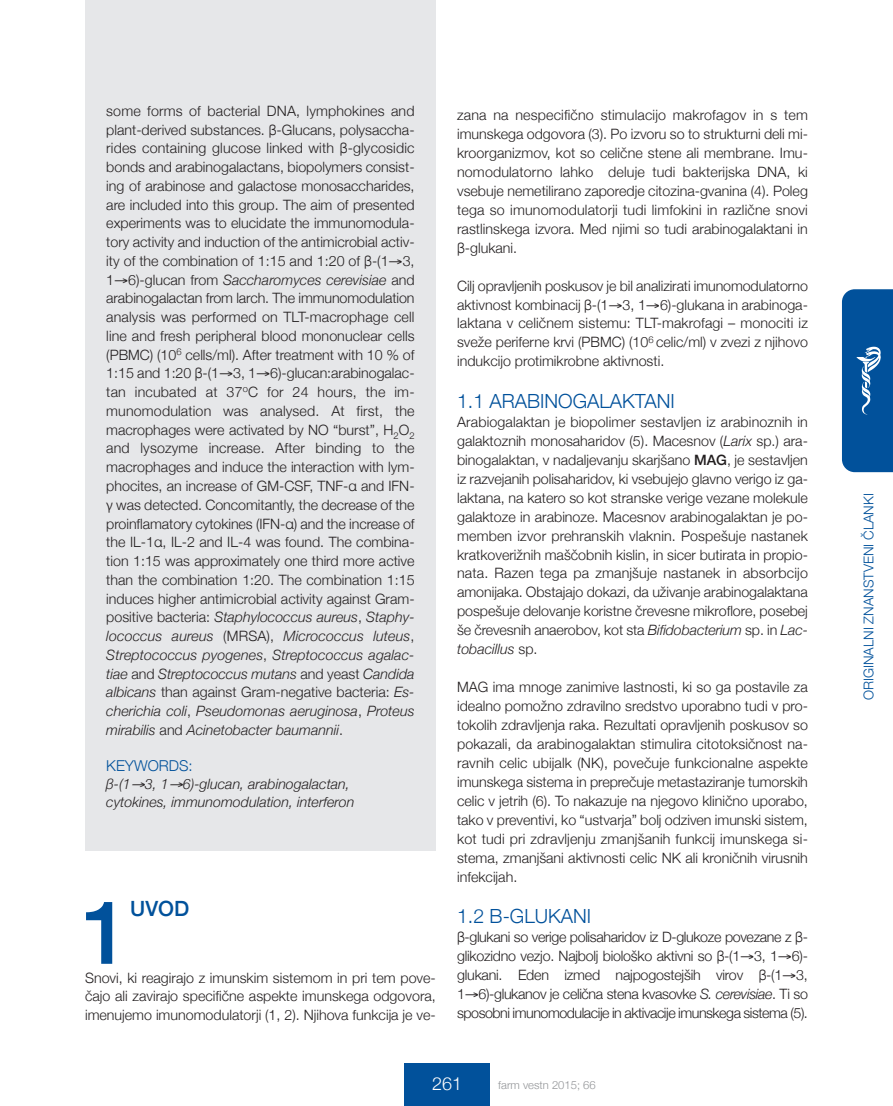
<style>
.page{position:relative;width:893px;height:1106px;background:#fff}
.page>*{position:absolute;margin:0;border:0;box-sizing:border-box;transform-origin:0 0}
.t1{font:500 88.2px "Helvetica Neue";color:#01519b}
.t2{font:500 21px "Helvetica Neue";color:#01519b}
.t3{font:300 19.5px "Helvetica Neue";color:#01519b}
.t4{font:300 18px "Helvetica Neue";color:#fff}
.t5{font:300 15px "Helvetica Neue";color:#01519b}
.t6{font:300 14.25px/18.9px "Helvetica Neue";color:#231f20;text-align:justify}
.t7{font:italic 300 14.25px/18px "Helvetica Neue";color:#231f20}
.t8{font:300 13.5px "Helvetica Neue";color:#01519b}
.t9{font:300 11.25px "Helvetica Neue";color:#939598}
.s1{font-style:italic}
.s2{font-weight:500}
</style>
<div class="page">
<div style="left:405px;top:1063px;width:85px;height:43px;background:#01519b"></div>
<svg style="left:842px;top:289px;width:51px;height:183px;background:#0e5aa0"></svg>
<div style="left:85px;top:0;width:351px;height:851px;background:#e6e7e9"></div>
<p class="t6" style="left:106px;top:101px;width:310px">some forms of bacterial DNA, lymphokines and plant-derived substances. β-Glucans, polysaccha&shy;rides containing glucose linked with β-glycosidic bonds and arabinogalactans, biopolymers consist&shy;ing of arabinose and galactose monosaccharides, are included into this group. The aim of presented experiments was to elucidate the immunomodula&shy;tory activity and induction of the antimicrobial activ&shy;ity of the combination of 1:15 and 1:20 of β-(1→3, 1→6)-glucan from <span class="s1">Saccharomyces cerevisiae</span> and arabinogalactan from larch. The immunomodulation analysis was performed on TLT-macrophage cell line and fresh peripheral blood mononuclear cells (PBMC) (10<sup>6</sup> cells/ml). After treatment with 10 % of 1:15 and 1:20 β-(1→3, 1→6)-glucan:arabinogalac&shy;tan incubated at 37<sup>o</sup>C for 24 hours, the im&shy;munomodulation was analysed. At first, the macrophages were activated by NO “burst”, H<sub>2</sub>O<sub>2 </sub>and lysozyme increase. After binding to the macrophages and induce the interaction with lym&shy;phocites, an increase of GM-CSF, TNF-α and IFN&shy;γ was detected. Concomitantly, the decrease of the proinflamatory cytokines (IFN-α) and the increase of the IL-1α, IL-2 and IL-4 was found. The combina&shy;tion 1:15 was approximately one third more active than the combination 1:20. The combination 1:15 induces higher antimicrobial activity against Gram&shy;positive bacteria: <span class="s1">Staphylococcus aureus</span>, <span class="s1">Staphy&shy;lococcus aureus</span> (MRSA), <span class="s1">Micrococcus luteus</span>, <span class="s1">Streptococcus pyogenes</span>, <span class="s1">Streptococcus agalac&shy;tiae</span> and <span class="s1">Streptococcus mutans</span> and yeast <span class="s1">Candida albicans</span> than against Gram-negative bacteria: <span class="s1">Es&shy;cherichia coli</span>, <span class="s1">Pseudomonas aeruginosa</span>, <span class="s1">Proteus mirabilis</span> and <span class="s1">Acinetobacter baumannii</span>.</p>
<p class="t5" style="left:106px;top:756px;width:88px">KEYWORDS:</p>
<p class="t7" style="left:106px;top:774px;width:250px">β-(1→3, 1→6)-glucan, arabinogalactan, cytokines, immunomodulation, interferon</p>
<h1 class="t1" style="left:81px;top:877px;width:51px">1</h1>
<h2 class="t2" style="left:130px;top:895px;width:61px">UVOD</h2>
<p class="t6" style="left:85px;top:967px;width:352px">Snovi, ki reagirajo z imunskim sistemom in pri tem pove&shy;čajo ali zavirajo specifične aspekte imunskega odgovora, imenujemo imunomodulatorji (1, 2). Njihova funkcija je ve-</p>
<p class="t6" style="left:457px;top:105px;width:352px">zana na nespecifično stimulacijo makrofagov in s tem imunskega odgovora (3). Po izvoru so to strukturni deli mi&shy;kroorganizmov, kot so celične stene ali membrane. Imu&shy;nomodulatorno lahko deluje tudi bakterijska DNA, ki vsebuje nemetilirano zaporedje citozina-gvanina (4). Poleg tega so imunomodulatorji tudi limfokini in različne snovi rastlinskega izvora. Med njimi so tudi arabinogalaktani in β-glukani.</p>
<p class="t6" style="left:457px;top:276px;width:352px">Cilj opravljenih poskusov je bil analizirati imunomodulatorno aktivnost kombinacij β-(1→3, 1→6)-glukana in arabinoga&shy;laktana v celičnem sistemu: TLT-makrofagi – monociti iz sveže periferne krvi (PBMC) (10<sup>6</sup> celic/ml) v zvezi z njihovo indukcijo protimikrobne aktivnosti.</p>
<h3 class="t3" style="left:457px;top:389px;width:219px">1.1 ARABINOGALAKTANI</h3>
<p class="t6" style="left:457px;top:412px;width:352px">Arabiogalaktan je biopolimer sestavljen iz arabinoznih in galaktoznih monosaharidov (5). Macesnov (<span class="s1">Larix</span> sp.) ara&shy;binogalaktan, v nadaljevanju skarjšano <span class="s2">MAG</span>, je sestavljen iz razvejanih polisaharidov, ki vsebujejo glavno verigo iz ga&shy;laktana, na katero so kot stranske verige vezane molekule galaktoze in arabinoze. Macesnov arabinogalaktan je po&shy;memben izvor prehranskih vlaknin. Pospešuje nastanek kratkoverižnih maščobnih kislin, in sicer butirata in propio&shy;nata. Razen tega pa zmanjšuje nastanek in absorbcijo amonijaka. Obstajajo dokazi, da uživanje arabinogalaktana pospešuje delovanje koristne črevesne mikroflore, posebej še črevesnih anaerobov, kot sta <span class="s1">Bifidobacterium</span> sp. in <span class="s1">Lac&shy;tobacillus</span> sp.</p>
<p class="t6" style="left:457px;top:677px;width:352px">MAG ima mnoge zanimive lastnosti, ki so ga postavile za idealno pomožno zdravilno sredstvo uporabno tudi v pro&shy;tokolih zdravljenja raka. Rezultati opravljenih poskusov so pokazali, da arabinogalaktan stimulira citotoksičnost na&shy;ravnih celic ubijalk (NK), povečuje funkcionalne aspekte imunskega sistema in preprečuje metastaziranje tumorskih celic v jetrih (6). To nakazuje na njegovo klinično uporabo, tako v preventivi, ko “ustvarja” bolj odziven imunski sistem, kot tudi pri zdravljenju zmanjšanih funkcij imunskega si&shy;stema, zmanjšani aktivnosti celic NK ali kroničnih virusnih infekcijah.</p>
<h3 class="t3" style="left:457px;top:904px;width:136px">1.2 β-GLUKANI</h3>
<p class="t6" style="left:457px;top:927px;width:352px">β-glukani so verige polisaharidov iz D-glukoze povezane z β&shy;glikozidno vezjo. Najbolj biološko aktivni so β-(1→3, 1→6)- glukani. Eden izmed najpogostejših virov β-(1→3, 1→6)-glukanov je celična stena kvasovke <span class="s1">S. cerevisiae</span>. Ti so sposobni imunomodulacije in aktivacije imunskega sistema (5).</p>
<p class="t4" style="left:432px;top:1072px;width:32px">261</p>
<p class="t9" style="left:498px;top:1078px;width:99px">farm vestn 2015; 66</p>
<p class="t8" style="left:860px;top:700px;width:208px;rotate:-90deg">ORIGINALNI ZNANSTVENI ČLANKI</p>
</div>
